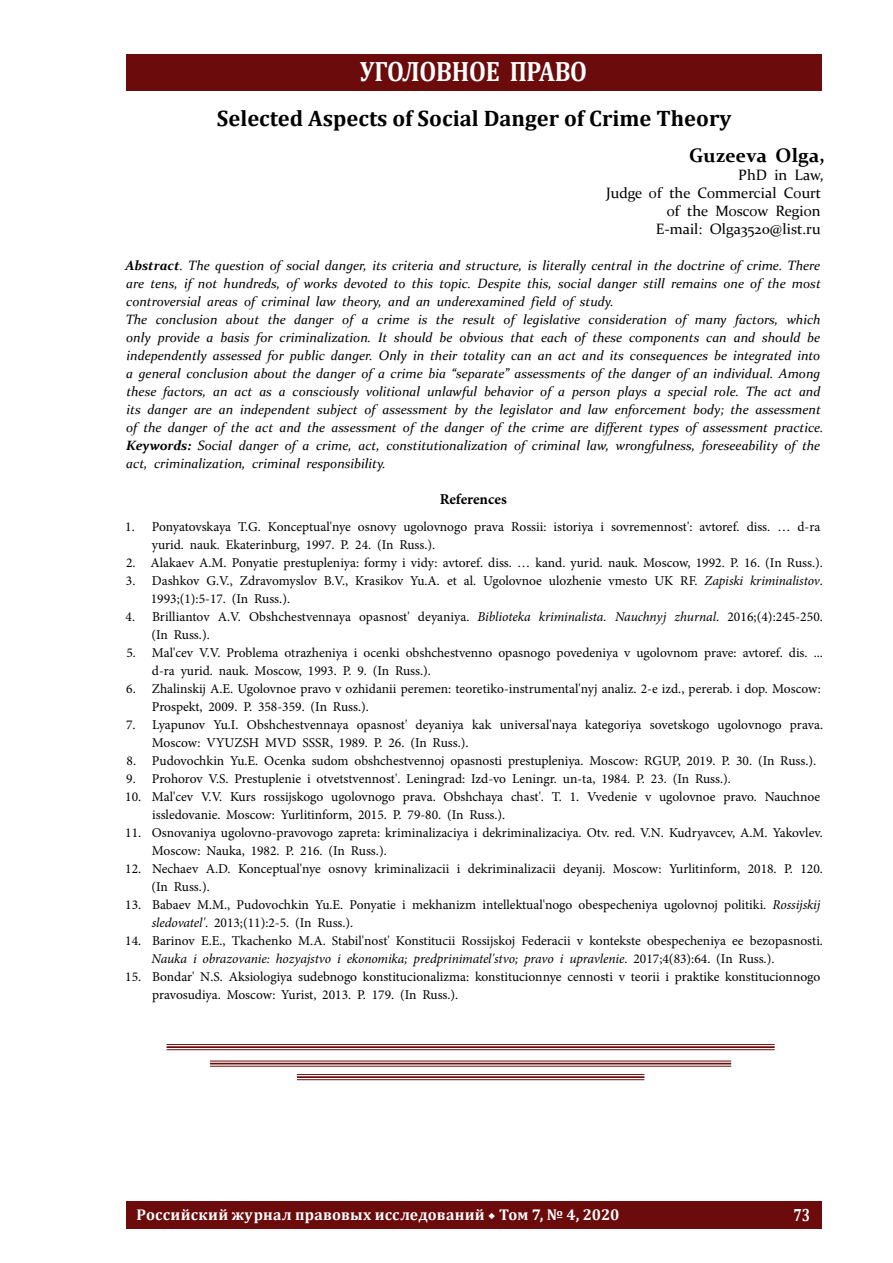
<style>
.page{position:relative;width:893px;height:1263px;background:#fff}
.page>*{position:absolute;margin:0;border:0;box-sizing:border-box;transform-origin:0 0}
.t1{font:700 28.2px "Cambria";letter-spacing:-.01em;color:#fff;scale:.86 1}
.t2{font:700 22.5px "Cambria";color:#000}
.t3{font:700 19.5px "Constantia";color:#000}
.t4{font:700 17.85px "Cambria";color:#fff;scale:.8 1}
.t5{font:700 15.6px "Cambria";letter-spacing:.015em;color:#fff}
.t6{font:15px/18px "Constantia";color:#000;text-align:right}
.t7{font:700 15px "Minion Pro";letter-spacing:-.005em;color:#000}
.t8{font:13.5px/18px "Minion Pro";color:#000}
.t9{font:italic 13.5px/18px "Constantia";color:#000}
.s1{font-weight:700}
.s2{font-style:italic}
.s3{font-family:"Minion Pro"}
</style>
<div class="page">
<div style="left:126px;top:54px;width:695px;height:36px;background:#6b0b0c"></div>
<div style="left:126px;top:1202px;width:695px;height:27px;background:#6b0b0c"></div>
<hr style="left:167px;top:1049px;width:608px;height:1px;background:#6b0b0c">
<hr style="left:167px;top:1046px;width:608px;height:2px;background:#6b0b0c">
<hr style="left:167px;top:1044px;width:608px;height:1px;background:#6b0b0c">
<hr style="left:210px;top:1066px;width:521px;height:1px;background:#6b0b0c">
<hr style="left:210px;top:1063px;width:521px;height:1px;background:#6b0b0c">
<hr style="left:210px;top:1060px;width:521px;height:1px;background:#6b0b0c">
<hr style="left:297px;top:1079px;width:347px;height:1px;background:#6b0b0c">
<hr style="left:297px;top:1076px;width:347px;height:2px;background:#6b0b0c">
<hr style="left:297px;top:1074px;width:347px;height:1px;background:#6b0b0c">
<h1 class="t1" style="left:360px;top:51px;width:266px">УГОЛОВНОЕ ПРАВО</h1>
<h2 class="t2" style="left:217px;top:103px;width:516px">Selected Aspects of Social Danger of Crime Theory</h2>
<h3 class="t3" style="left:689px;top:142px;width:137px">Guzeeva Olga,</h3>
<p class="t6" style="left:606px;top:165px;width:219px">PhD in Law,<br>Judge of the Commercial Court of the Moscow Region<br>E-mail: Olga3520@list.ru</p>
<p class="t9" style="left:125px;top:256px;width:700px"><span class="s1">Abstract</span>. The question of social danger, its criteria and structure, is literally central in the doctrine of crime. There are tens, if not hundreds, of works devoted to this topic. Despite this, social danger still remains one of the most controversial areas of criminal law theory, and an underexamined field of study.<br>The conclusion about the danger of a crime is the result of legislative consideration of many factors, which only provide a basis for criminalization. It should be obvious that each of these components can and should be independently assessed for public danger. Only in their totality can an act and its consequences be integrated into a general conclusion about the danger of a crime bia “separate” assessments of the danger of an individual. Among these factors, an act as a consciously volitional unlawful behavior of a person plays a special role. The act and its danger are an independent subject of assessment by the legislator and law enforcement body; the assessment of the danger of the act and the assessment of the danger of the crime are different types of assessment practice.<br><span class="s1">Keywords:</span> Social danger of a crime, act, constitutionalization of criminal law, wrongfulness, foreseeability of the act, criminalization, criminal responsibility.</p>
<p class="t7" style="left:440px;top:489px;width:69px">References</p>
<p class="t8" style="left:152px;top:518px;width:670px;text-indent:-27px">1. Ponyatovskaya T.G. Konceptual'nye osnovy ugolovnogo prava Rossii: istoriya i sovremennost': avtoref. diss. … d-ra yurid. nauk. Ekaterinburg, 1997. P. 24. (In Russ.).</p>
<p class="t8" style="left:126px;top:554px;width:698px">2. Alakaev A.M. Ponyatie prestupleniya: formy i vidy: avtoref. diss. … kand. yurid. nauk. Moscow, 1992. P. 16. (In Russ.).</p>
<p class="t8" style="left:151px;top:572px;width:674px;text-indent:-25px">3. Dashkov G.V., Zdravomyslov B.V., Krasikov Yu.A. et al. Ugolovnoe ulozhenie vmesto UK RF. <span class="s2">Zapiski kriminalistov</span>.<br>1993;(1):5-17. (In Russ.).</p>
<p class="t8" style="left:152px;top:608px;width:673px;text-indent:-26px">4. Brilliantov A.V. Obshchestvennaya opasnost' deyaniya. <span class="s2">Biblioteka kriminalista. Nauchnyj zhurnal</span>. 2016;(4):245-250. (In Russ.).</p>
<p class="t8" style="left:152px;top:644px;width:672px;text-indent:-26px">5. Mal'cev V.V. Problema otrazheniya i ocenki obshchestvenno opasnogo povedeniya v ugolovnom prave: avtoref. dis. ... d-ra yurid. nauk. Moscow, 1993. P. 9. (In Russ.).</p>
<p class="t8" style="left:152px;top:680px;width:670px;text-indent:-26px">6. Zhalinskij A.E. Ugolovnoe pravo v ozhidanii peremen: teoretiko-instrumental'nyj analiz. 2-e izd., pererab. i dop. Moscow:<br>Prospekt, 2009. P. 358-359. (In Russ.).</p>
<p class="t8" style="left:152px;top:716px;width:673px;text-indent:-26px">7. Lyapunov Yu.I. Obshchestvennaya opasnost' deyaniya kak universal'naya kategoriya sovetskogo ugolovnogo prava.<br>Moscow: VYUZSH MVD SSSR, 1989. P. 26. (In Russ.).</p>
<p class="t8" style="left:127px;top:752px;width:691px">8. Pudovochkin Yu.E. Ocenka sudom obshchestvennoj opasnosti prestupleniya. Moscow: RGUP, 2019. P. 30. (In Russ.).</p>
<p class="t8" style="left:126px;top:770px;width:606px">9. Prohorov V.S. Prestuplenie i otvetstvennost'. Leningrad: Izd-vo Leningr. un-ta, 1984. P. 23. (In Russ.).</p>
<p class="t8" style="left:152px;top:788px;width:669px;text-indent:-27px">10. Mal'cev V.V. Kurs rossijskogo ugolovnogo prava. Obshchaya chast'. T. 1. Vvedenie v ugolovnoe pravo. Nauchnoe issledovanie. Moscow: Yurlitinform, 2015. P. 79-80. (In Russ.).</p>
<p class="t8" style="left:152px;top:824px;width:672px;text-indent:-27px">11. Osnovaniya ugolovno-pravovogo zapreta: kriminalizaciya i dekriminalizaciya. Otv. red. V.N. Kudryavcev, A.M. Yakovlev.<br>Moscow: Nauka, 1982. P. 216. (In Russ.).</p>
<p class="t8" style="left:152px;top:860px;width:673px;text-indent:-26px">12. Nechaev A.D. Konceptual'nye osnovy kriminalizacii i dekriminalizacii deyanij. Moscow: Yurlitinform, 2018. P. 120. (In Russ.).</p>
<p class="t8" style="left:152px;top:896px;width:670px;text-indent:-26px">13. Babaev M.M., Pudovochkin Yu.E. Ponyatie i mekhanizm intellektual'nogo obespecheniya ugolovnoj politiki. <span class="s2">Rossijskij sledovatel'</span>. 2013;(11):2-5. (In Russ.).</p>
<p class="t8" style="left:152px;top:932px;width:673px;text-indent:-26px">14. Barinov E.E., Tkachenko M.A. Stabil'nost' Konstitucii Rossijskoj Federacii v kontekste obespecheniya ee bezopasnosti.<br><span class="s2">Nauka i obrazovanie: hozyajstvo i ekonomika; predprinimatel'stvo; pravo i upravlenie</span>. 2017;4(83):64. (In Russ.).</p>
<p class="t8" style="left:152px;top:968px;width:669px;text-indent:-27px">15. Bondar' N.S. Aksiologiya sudebnogo konstitucionalizma: konstitucionnye cennosti v teorii i praktike konstitucionnogo pravosudiya. Moscow: Yurist, 2013. P. 179. (In Russ.).</p>
<p class="t5" style="left:137px;top:1203px;width:484px">Российский журнал правовых исследований <span class="s3">◆</span> Том 7, № 4, 2020</p>
<h3 class="t4" style="left:793px;top:1202px;width:23px">73</h3>
</div>
